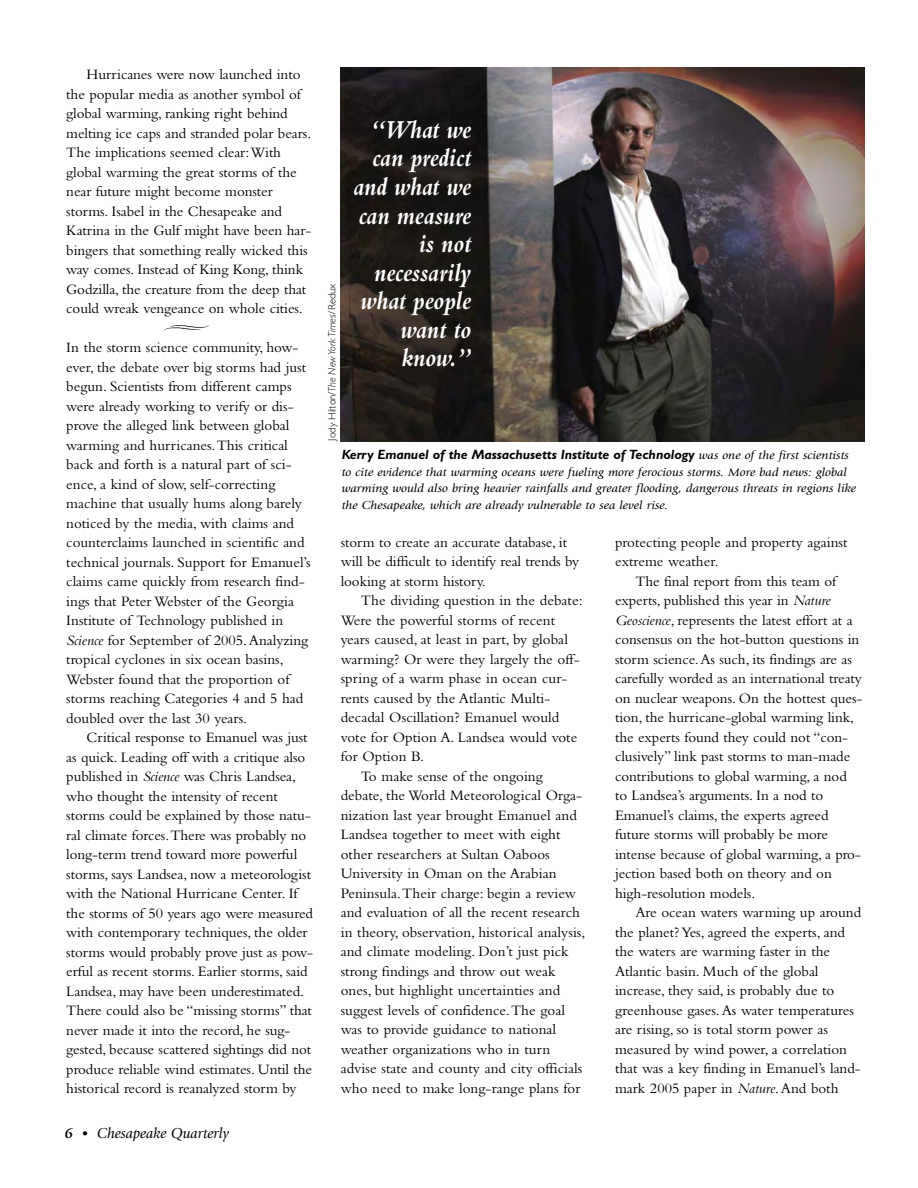
<style>
.page{position:relative;width:918px;height:1188px;background:#fff}
.page>*{position:absolute;margin:0;border:0;box-sizing:border-box;transform-origin:0 0}
.t1{font:italic 700 27px/28.5px "Bembo";letter-spacing:-.01em;color:#fff;text-align:right;scale:.9 1}
.t2{font:15px/19.5px "Bembo";letter-spacing:-.005em;color:#000}
.t3{font:italic 15px "Giovanni";color:#000}
.t4{font:italic 700 13.5px "Gill Sans";letter-spacing:-.005em;color:#000}
.t5{font:italic 12px/16.5px "Giovanni";color:#000;scale:1.1 1}
.t6{font:300 10.5px "Gill Sans";letter-spacing:-.005em;color:#000}
.s1{font-style:italic}
.s2{font-weight:700}
.s3{font-family:"Bembo";font-weight:700;font-style:normal}
.s4{font-family:"Giovanni";font-weight:400;font-size:12px}
</style>
<div class="page">
<img style="left:164px;top:325px;width:45px;height:6px">
<img style="left:340px;top:68px;width:524px;height:374px">
<p class="t2" style="left:66px;top:66px;width:247px;text-indent:20px">Hurricanes were now launched into the popular media as another symbol of global warming, ranking right behind melting ice caps and stranded polar bears.<br>The implications seemed clear: With global warming the great storms of the near future might become monster storms. Isabel in the Chesapeake and Katrina in the Gulf might have been har&shy;bingers that something really wicked this way comes. Instead of King Kong, think Godzilla, the creature from the deep that could wreak vengeance on whole cities.</p>
<p class="t2" style="left:66px;top:339px;width:246px">In the storm science community, how&shy;ever, the debate over big storms had just begun. Scientists from different camps were already working to verify or dis&shy;prove the alleged link between global warming and hurricanes. This critical back and forth is a natural part of sci&shy;ence, a kind of slow, self-correcting machine that usually hums along barely noticed by the media, with claims and counterclaims launched in scientific and technical journals. Support for Emanuel’s claims came quickly from research find&shy;ings that Peter Webster of the Georgia Institute of Tech nology published in <span class="s1">Science</span> for September of 2005. Analyzing tropical cyclones in six ocean basins, Webster found that the proportion of storms reaching Categories 4 and 5 had doubled over the last 30 years.</p>
<p class="t2" style="left:66px;top:729px;width:248px;text-indent:20px">Critical response to Emanuel was just as quick. Leading off with a critique also published in <span class="s1">Science</span> was Chris Landsea, who thought the intensity of recent storms could be explained by those natu&shy;ral climate forces. There was probably no long-term trend toward more powerful storms, says Landsea, now a meteorologist with the National Hurricane Center. If the storms of 50 years ago were measured with contemporary techniques, the older storms would probably prove just as pow&shy;erful as recent storms. Earlier storms, said Landsea, may have been underestimated.<br>There could also be “missing storms” that never made it into the record, he sug&shy;gested, because scattered sightings did not produce reliable wind estimates. Until the historical record is reanalyzed storm by</p>
<p class="t3" style="left:65px;top:1127px;width:166px"><span class="s2">6</span> <span class="s3">•</span> Chesapeake Quarterly</p>
<p class="t6" style="left:328px;top:441px;width:158px;rotate:-90deg">Jody Hilton/<span class="s1">The New York Times</span>/Redux</p>
<h1 class="t1" style="left:353px;top:118px;width:133px">“What we can predict and what we can measure is not necessarily what people want to know.”</h1>
<p class="t4" style="left:342px;top:450px;width:509px">Kerry Emanuel of the Massachusetts Institute of Technology <span class="s4">was one of the first scientists</span></p>
<p class="t5" style="left:342px;top:465px;width:469px">to cite evidence that warming oceans were fueling more ferocious storms. More bad news: global warming would also bring heavier rainfalls and greater flooding, dangerous threats in regions like the Chesapeake, which are already vulnerable to sea level rise.</p>
<p class="t2" style="left:341px;top:534px;width:240px">storm to create an accurate database, it will be difficult to identify real trends by looking at storm history.</p>
<p class="t2" style="left:361px;top:592px;width:223px">The dividing question in the debate:</p>
<p class="t2" style="left:341px;top:612px;width:216px">Were the powerful storms of recent</p>
<p class="t2" style="left:341px;top:631px;width:229px">years caused, at least in part, by global</p>
<p class="t2" style="left:341px;top:651px;width:241px">warming? Or were they largely the off-</p>
<p class="t2" style="left:341px;top:670px;width:228px">spring of a warm phase in ocean cur-</p>
<p class="t2" style="left:341px;top:690px;width:211px">rents caused by the Atlantic Multi -</p>
<p class="t2" style="left:341px;top:709px;width:220px">decadal Oscillation? Emanuel would</p>
<p class="t2" style="left:341px;top:729px;width:238px">vote for Option A. Landsea would vote</p>
<p class="t2" style="left:341px;top:748px;width:85px">for Option B.</p>
<p class="t2" style="left:361px;top:768px;width:183px">To make sense of the ongoing</p>
<p class="t2" style="left:341px;top:787px;width:243px">debate, the World Meteorological Orga -</p>
<p class="t2" style="left:341px;top:807px;width:238px">nization last year brought Emanuel and</p>
<p class="t2" style="left:341px;top:826px;width:221px">Landsea together to meet with eight</p>
<p class="t2" style="left:341px;top:846px;width:211px">other researchers at Sultan Oaboos</p>
<p class="t2" style="left:341px;top:865px;width:217px">University in Oman on the Arabian</p>
<p class="t2" style="left:341px;top:885px;width:237px">Peninsula. Their charge: begin a review</p>
<p class="t2" style="left:341px;top:904px;width:241px">and evaluation of all the recent research</p>
<p class="t2" style="left:341px;top:924px;width:246px">in theory, observation, historical analysis,</p>
<p class="t2" style="left:341px;top:943px;width:229px">and climate modeling. Don’t just pick</p>
<p class="t2" style="left:341px;top:963px;width:216px">strong findings and throw out weak</p>
<p class="t2" style="left:341px;top:982px;width:221px">ones, but highlight uncertainties and</p>
<p class="t2" style="left:341px;top:1002px;width:226px">suggest levels of confidence. The goal</p>
<p class="t2" style="left:341px;top:1021px;width:217px">was to provide guidance to national</p>
<p class="t2" style="left:341px;top:1041px;width:211px">weather organizations who in turn</p>
<p class="t2" style="left:341px;top:1060px;width:243px">advise state and county and city officials</p>
<p class="t2" style="left:341px;top:1080px;width:241px">who need to make long-range plans for</p>
<p class="t2" style="left:615px;top:534px;width:234px">protecting people and property against extreme weather.</p>
<p class="t2" style="left:615px;top:573px;width:249px;text-indent:20px">The final report from this team of experts, published this year in <span class="s1">Nature Geoscience</span>, represents the latest effort at a consensus on the hot-button questions in storm science. As such, its findings are as carefully worded as an international treaty on nuclear weapons. On the hottest ques&shy;tion, the hurricane-global warming link, the experts found they could not “con&shy;clusively” link past storms to man-made contributions to global warming, a nod to Landsea’s arguments. In a nod to Emanuel’s claims, the experts agreed future storms will probably be more intense because of global warming, a pro&shy;jection based both on theory and on high-resolution models.</p>
<p class="t2" style="left:615px;top:904px;width:248px;text-indent:20px">Are ocean waters warming up around the planet? Yes, agreed the experts, and the waters are warming faster in the Atlantic basin. Much of the global increase, they said, is probably due to greenhouse gases. As water temperatures are rising, so is total storm power as measured by wind power, a correlation that was a key finding in Emanuel’s land&shy;mark 2005 paper in <span class="s1">Nature</span>. And both</p>
</div>
